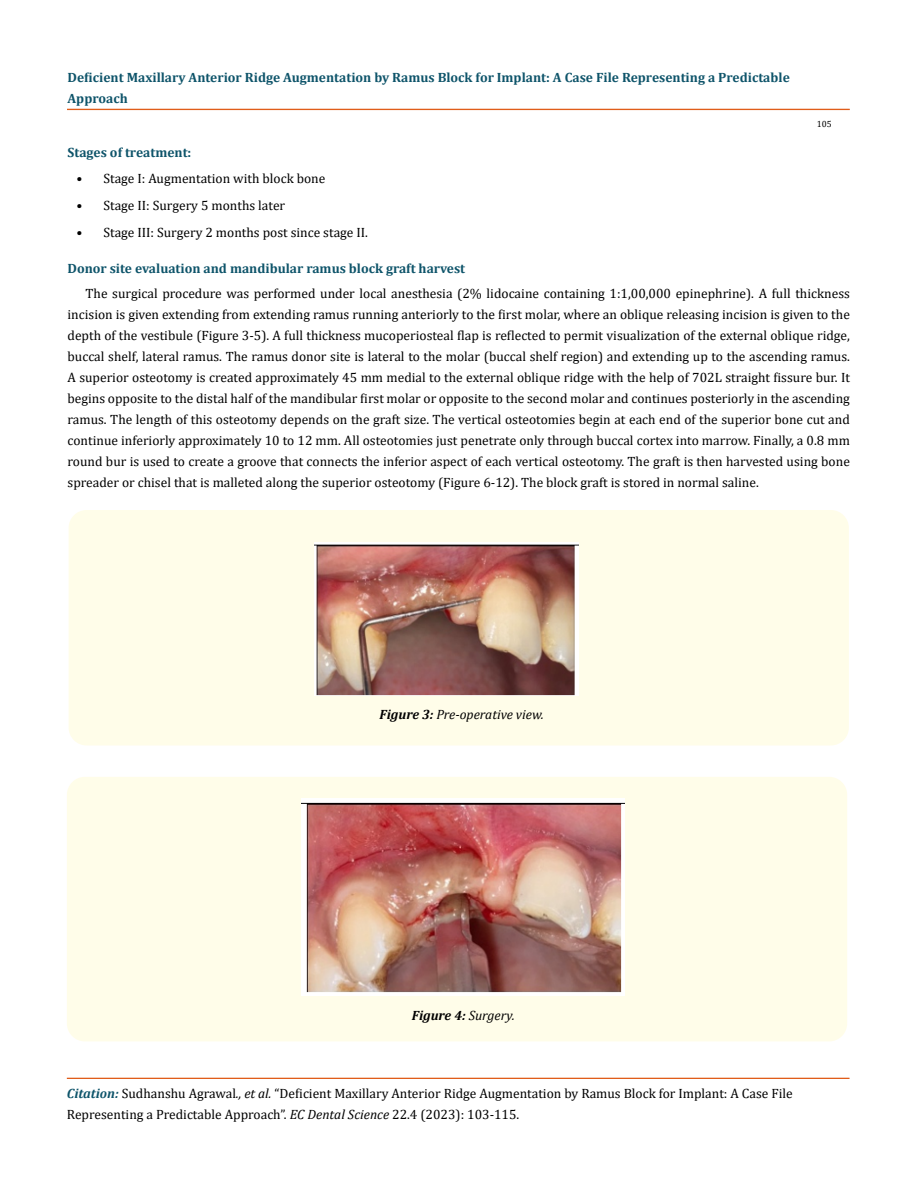
<style>
.page{position:relative;width:917px;height:1188px;background:#fff}
.page>*{position:absolute;margin:0;border:0;box-sizing:border-box;transform-origin:0 0}
.t1{font:13.5px/21px "Cambria";color:#000}
.t2{font:700 13.5px/21px "Cambria";color:#0e546a}
.t3{font:italic 13.5px "Cambria";color:#000}
.t4{font:italic 700 13.5px "Cambria";color:#000}
.t5{font:9px "Cambria";color:#000}
.s1{font-weight:700}
.s2{font-weight:400}
.s3{font-weight:700;font-style:italic;color:#0e546a}
.s4{font-style:italic}
</style>
<div class="page">
<div style="left:67px;top:109px;width:782px;height:1px;border:1px solid #e05d1a"></div>
<div style="left:67px;top:1078px;width:782px;height:1px;border:1px solid #e05d1a"></div>
<div style="left:69px;top:510px;width:779px;height:236px;background:#fffde9;border-radius:18px"></div>
<img style="left:315px;top:542px;width:263px;height:153px">
<div style="left:67px;top:777px;width:780px;height:264px;background:#fffde9;border-radius:18px"></div>
<img style="left:302px;top:799px;width:323px;height:197px">
<p class="t2" style="left:68px;top:67px;width:723px">Deficient Maxillary Anterior Ridge Augmentation by Ramus Block for Implant: A Case File Representing a Predictable<br>Approach</p>
<p class="t5" style="left:816px;top:118px;width:16px">105</p>
<p class="t2" style="left:68px;top:142px;width:125px">Stages of treatment:</p>
<p class="t1" style="left:77px;top:167px;width:250px">• Stage I: Augmentation with block bone</p>
<p class="t1" style="left:77px;top:194px;width:210px">• Stage II: Surgery 5 months later</p>
<p class="t1" style="left:77px;top:221px;width:293px">• Stage III: Surgery 2 months post since stage II.</p>
<p class="t2" style="left:68px;top:257px;width:399px">Donor site evaluation and mandibular ramus block graft harvest</p>
<p class="t1" style="left:68px;top:283px;width:783px;text-align:justify;text-indent:18px">The surgical procedure was performed under local anesthesia (2% lidocaine containing 1:1,00,000 epinephrine). A full thickness incision is given extending from extending ramus running anteriorly to the first molar, where an oblique releasing incision is given to the depth of the vestibule (Figure 3-5). A full thickness mucoperiosteal flap is reflected to permit visualization of the external oblique ridge, buccal shelf, lateral ramus. The ramus donor site is lateral to the molar (buccal shelf region) and extending up to the ascending ramus.<br>A superior osteotomy is created approximately 45 mm medial to the external oblique ridge with the help of 702L straight fissure bur. It begins opposite to the distal half of the mandibular first molar or opposite to the second molar and continues posteriorly in the ascending ramus. The length of this osteotomy depends on the graft size. The vertical osteotomies begin at each end of the superior bone cut and continue inferiorly approximately 10 to 12 mm. All osteotomies just penetrate only through buccal cortex into marrow. Finally, a 0.8 mm round bur is used to create a groove that connects the inferior aspect of each vertical osteotomy. The graft is then harvested using bone spreader or chisel that is malleted along the superior osteotomy (Figure 6-12). The block graft is stored in normal saline.</p>
<p class="t3" style="left:379px;top:705px;width:166px"><span class="s1">Figure 3:</span> Pre-operative view.</p>
<p class="t4" style="left:412px;top:1005px;width:105px">Figure 4: <span class="s2">Surgery.</span></p>
<p class="t1" style="left:67px;top:1083px;width:727px"><span class="s3">Citation:</span> Sudhanshu Agrawal<span class="s4">., et al.</span> “Deficient Maxillary Anterior Ridge Augmentation by Ramus Block for Implant: A Case File<br>Representing a Predictable Approach”. <span class="s4">EC Dental Science</span> 22.4 (2023): 103-115.</p>
</div>
